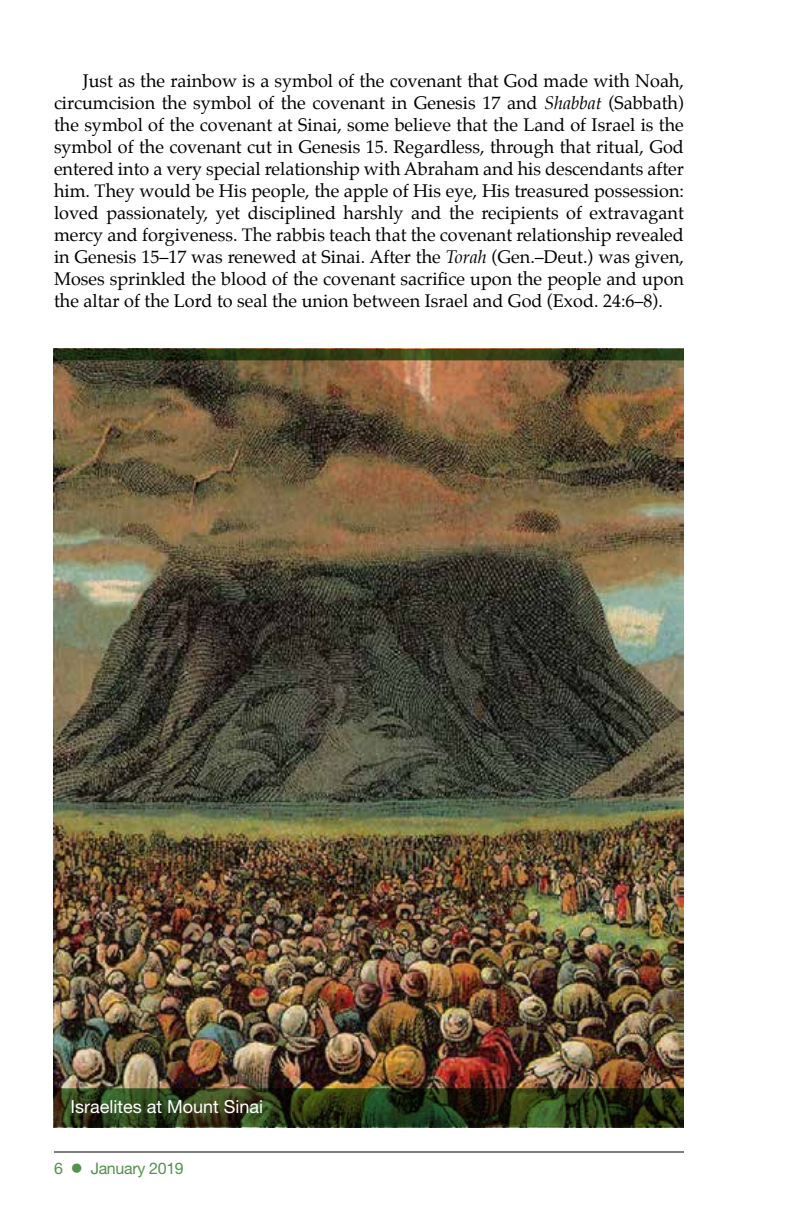
<style>
.page{position:relative;width:792px;height:1224px;background:#fff}
.page>*{position:absolute;margin:0;border:0;box-sizing:border-box;transform-origin:0 0}
.t1{font:18px/22px "Palatino CE";color:#000;text-align:justify}
.t2{font:18px "Helvetica Neue LT Std";color:#fff}
.t3{font:16px "Helvetica Neue LT Std";letter-spacing:-.02em;color:#53924f}
.s1{font-style:italic}
</style>
<div class="page">
<hr style="left:54px;top:1152px;width:630px;height:1px;background:#000">
<img style="left:54px;top:348px;width:630px;height:740px">
<svg style="left:54px;top:1088px;width:630px;height:39px;background:#283515"></svg>
<svg style="left:54px;top:349px;width:630px;height:11px;background:#293713"></svg>
<p class="t1" style="left:54px;top:71px;width:632px;text-indent:29px">Just as the rainbow is a symbol of the covenant that God made with Noah, circumcision the symbol of the covenant in Genesis 17 and <span class="s1">Shabbat</span> (Sabbath) the symbol of the covenant at Sinai, some believe that the Land of Israel is the symbol of the covenant cut in Genesis 15. Regardless, through that ritual, God entered into a very special relationship with Abraham and his descendants after him. They would be His people, the apple of His eye, His treasured possession: loved passionately, yet disciplined harshly and the recipients of extravagant mercy and forgiveness. The rabbis teach that the covenant relationship revealed in Genesis 15–17 was renewed at Sinai. After the <span class="s1">Torah</span> (Gen.–Deut.) was given, Moses sprinkled the blood of the covenant sacrifice upon the people and upon the altar of the Lord to seal the union between Israel and God (Exod. 24:6–8).</p>
<p class="t2" style="left:71px;top:1096px;width:194px">Israelites at Mount Sinai</p>
<p class="t3" style="left:54px;top:1159px;width:131px">6 ● January 2019</p>
</div>
